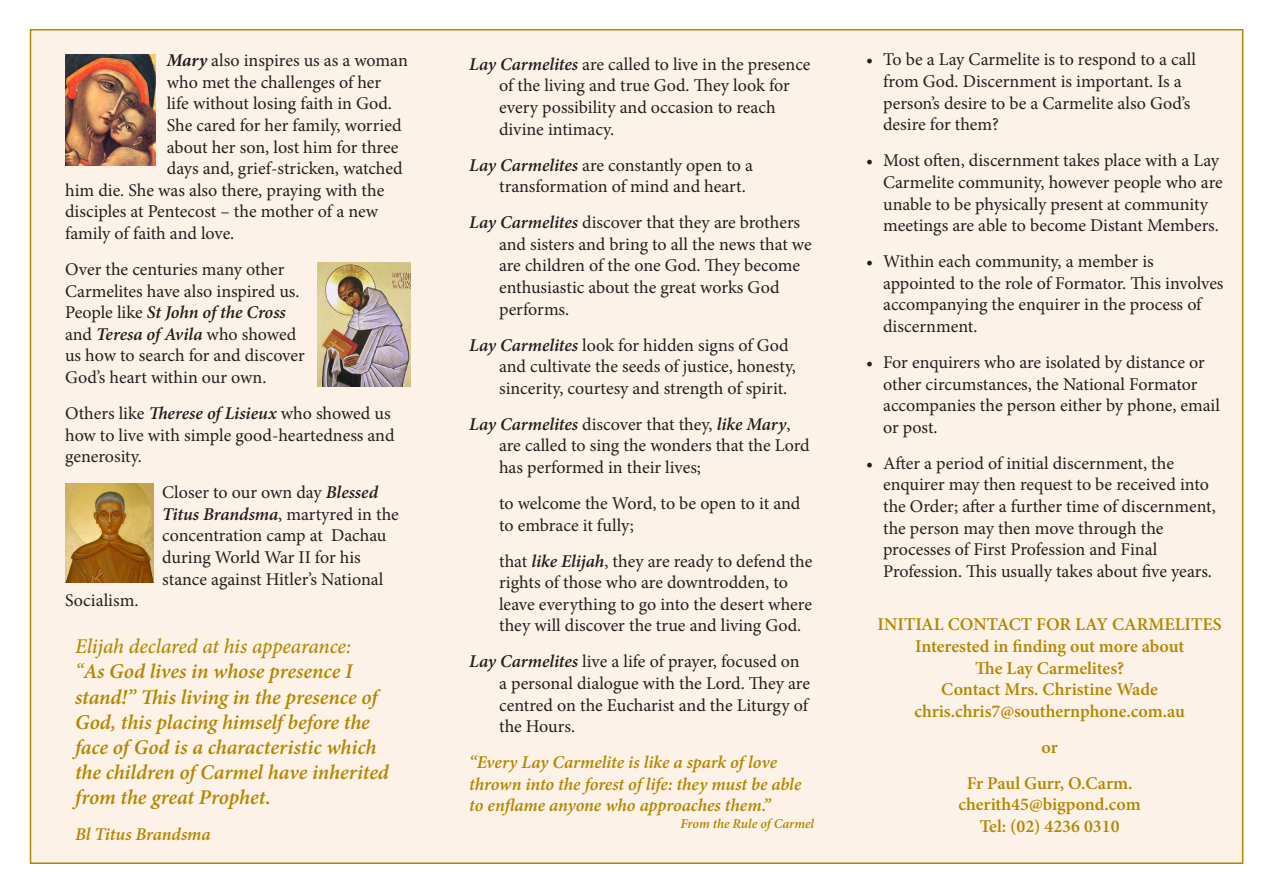
<style>
.page{position:relative;width:1263px;height:893px;background:#fff}
.page>*{position:absolute;margin:0;border:0;box-sizing:border-box;transform-origin:0 0}
.Callout_Text{font:italic 600 21px/25.2px "Minion Pro";letter-spacing:-.005em;color:#b48600}
.Callout_Text-2{font:italic 500 21px "Minion Pro";letter-spacing:-.01em;color:#b48600}
.Outdent_Text{font:18px/21.6px "Minion Pro";color:#231f20}
.Indent_text{font:18px/21.6px "Minion Pro";color:#231f20}
.t1{font:600 18px "Minion Pro";color:#b48600}
.Callout_Text-3{font:italic 600 18px/21.6px "Minion Pro";letter-spacing:-.005em;color:#b48600}
.t2{font:italic 600 13.5px "Minion Pro";letter-spacing:-.005em;color:#b48600}
.s1{font-weight:700;font-style:italic}
.s2{font-weight:600;font-style:italic}
.s3{font-weight:500}
</style>
<div class="page">
<div style="left:30px;top:29px;width:1213px;height:835px;background:#fcf2e7;border:2px solid #b48600"></div>
<img style="left:318px;top:263px;width:93px;height:124px">
<img style="left:65px;top:483px;width:89px;height:100px">
<img style="left:65px;top:54px;width:91px;height:111px">
<p class="Outdent_Text" style="left:167px;top:50px;width:243px"><span class="s1">Mary</span> also inspires us as a woman</p>
<p class="Outdent_Text" style="left:167px;top:71px;width:216px">who met the challenges of her</p>
<p class="Outdent_Text" style="left:167px;top:93px;width:227px">life without losing faith in God.</p>
<p class="Outdent_Text" style="left:167px;top:115px;width:236px">She cared for her family, worried</p>
<p class="Outdent_Text" style="left:167px;top:136px;width:233px">about her son, lost him for three</p>
<p class="Outdent_Text" style="left:167px;top:158px;width:237px">days and, grief-stricken, watched</p>
<p class="Outdent_Text" style="left:65px;top:179px;width:321px">him die. She was also there, praying with the</p>
<p class="Outdent_Text" style="left:65px;top:201px;width:315px">disciples at Pentecost – the mother of a new</p>
<p class="Outdent_Text" style="left:65px;top:223px;width:171px">family of faith and love.</p>
<p class="Outdent_Text" style="left:65px;top:259px;width:241px">Over the centuries many other<br>Carmelites have also inspired us.<br>People like <span class="s2">St John of the Cross </span>and <span class="s2">Teresa of Avila</span> who showed us how to search for and discover<br>God’s heart within our own.</p>
<p class="Outdent_Text" style="left:65px;top:403px;width:331px">Others like <span class="s2">Therese of Lisieux</span> who showed us how to live with simple good-heartedness and generosity.</p>
<p class="Outdent_Text" style="left:162px;top:482px;width:238px">Closer to our own day <span class="s2">Blessed<br>Titus Brandsma</span>, martyred in the concentration camp at Dachau during World War II for his stance against Hitler’s National</p>
<p class="Outdent_Text" style="left:65px;top:590px;width:75px">Socialism.</p>
<p class="Callout_Text-2" style="left:75px;top:632px;width:278px">Elijah declared at his appearance:</p>
<p class="Callout_Text" style="left:75px;top:659px;width:315px"><span class="s3">“</span>As God lives in whose presence I stand!” This living in the presence of God, this placing himself before the face of God is a characteristic which the children of Carmel have inherited from the great Prophet.</p>
<p class="Callout_Text-3" style="left:75px;top:824px;width:137px">Bl Titus Brandsma</p>
<p class="Outdent_Text" style="left:499px;top:53px;width:313px;text-indent:-30px"><span class="s2">Lay Carmelites</span> are called to live in the presence of the living and true God. They look for every possibility and occasion to reach divine intimacy.</p>
<p class="Outdent_Text" style="left:499px;top:154px;width:255px;text-indent:-30px"><span class="s2">Lay Carmelites</span> are constantly open to a transformation of mind and heart.</p>
<p class="Outdent_Text" style="left:499px;top:212px;width:314px;text-indent:-30px"><span class="s2">Lay Carmelites</span> discover that they are brothers and sisters and bring to all the news that we are children of the one God. They become enthusiastic about the great works God performs.</p>
<p class="Outdent_Text" style="left:499px;top:334px;width:298px;text-indent:-30px"><span class="s2">Lay Carmelites</span> look for hidden signs of God and cultivate the seeds of justice, honesty, sincerity, courtesy and strength of spirit.</p>
<p class="Outdent_Text" style="left:499px;top:413px;width:312px;text-indent:-30px"><span class="s2">Lay Carmelites</span> discover that they, <span class="s2">like Mary</span>, are called to sing the wonders that the Lord has performed in their lives;</p>
<p class="Indent_text" style="left:499px;top:492px;width:303px">to welcome the Word, to be open to it and to embrace it fully;</p>
<p class="Indent_text" style="left:499px;top:550px;width:315px">that <span class="s2">like Elijah</span>, they are ready to defend the rights of those who are downtrodden, to leave everything to go into the desert where they will discover the true and living God.</p>
<p class="Outdent_Text" style="left:499px;top:651px;width:312px;text-indent:-30px"><span class="s2">Lay Carmelites</span> live a life of prayer, focused on a personal dialogue with the Lord. They are centred on the Eucharist and the Liturgy of the Hours.</p>
<p class="Callout_Text-3" style="left:469px;top:751px;width:334px">“Every Lay Carmelite is like a spark of love thrown into the forest of life: they must be able to enflame anyone who approaches them.”</p>
<p class="t2" style="left:681px;top:814px;width:135px">From the Rule of Carmel</p>
<p class="Outdent_Text" style="left:883px;top:49px;width:314px;text-indent:-17px">• To be a Lay Carmelite is to respond to a call from God. Discernment is important. Is a person’s desire to be a Carmelite also God’s desire for them?</p>
<p class="Outdent_Text" style="left:883px;top:150px;width:341px;text-indent:-17px">• Most often, discernment takes place with a Lay Carmelite community, however people who are unable to be physically present at community meetings are able to become Distant Members.</p>
<p class="Outdent_Text" style="left:883px;top:251px;width:342px;text-indent:-17px">• Within each community, a member is appointed to the role of Formator. This involves accompanying the enquirer in the process of discernment.</p>
<p class="Outdent_Text" style="left:883px;top:351px;width:338px;text-indent:-17px">• For enquirers who are isolated by distance or other circumstances, the National Formator accompanies the person either by phone, email or post.</p>
<p class="Outdent_Text" style="left:883px;top:452px;width:334px;text-indent:-17px">• After a period of initial discernment, the enquirer may then request to be received into the Order; after a further time of discernment, the person may then move through the processes of First Profession and Final Profession. This usually takes about five years.</p>
<p class="t1" style="left:877px;top:612px;width:346px">INITIAL CONTACT FOR LAY CARMELITES</p>
<p class="t1" style="left:915px;top:634px;width:271px">Interested in finding out more about</p>
<p class="t1" style="left:975px;top:655px;width:151px">The Lay Carmelites?</p>
<p class="t1" style="left:941px;top:677px;width:218px">Contact Mrs. Christine Wade</p>
<p class="t1" style="left:914px;top:699px;width:272px">chris.chris7@southernphone.com.au</p>
<p class="t1" style="left:1041px;top:735px;width:18px">or</p>
<p class="t1" style="left:967px;top:771px;width:167px">Fr Paul Gurr, O.Carm.</p>
<p class="t1" style="left:958px;top:792px;width:184px">cherith45@bigpond.com</p>
<p class="t1" style="left:980px;top:814px;width:141px">Tel: (02) 4236 0310</p>
</div>
